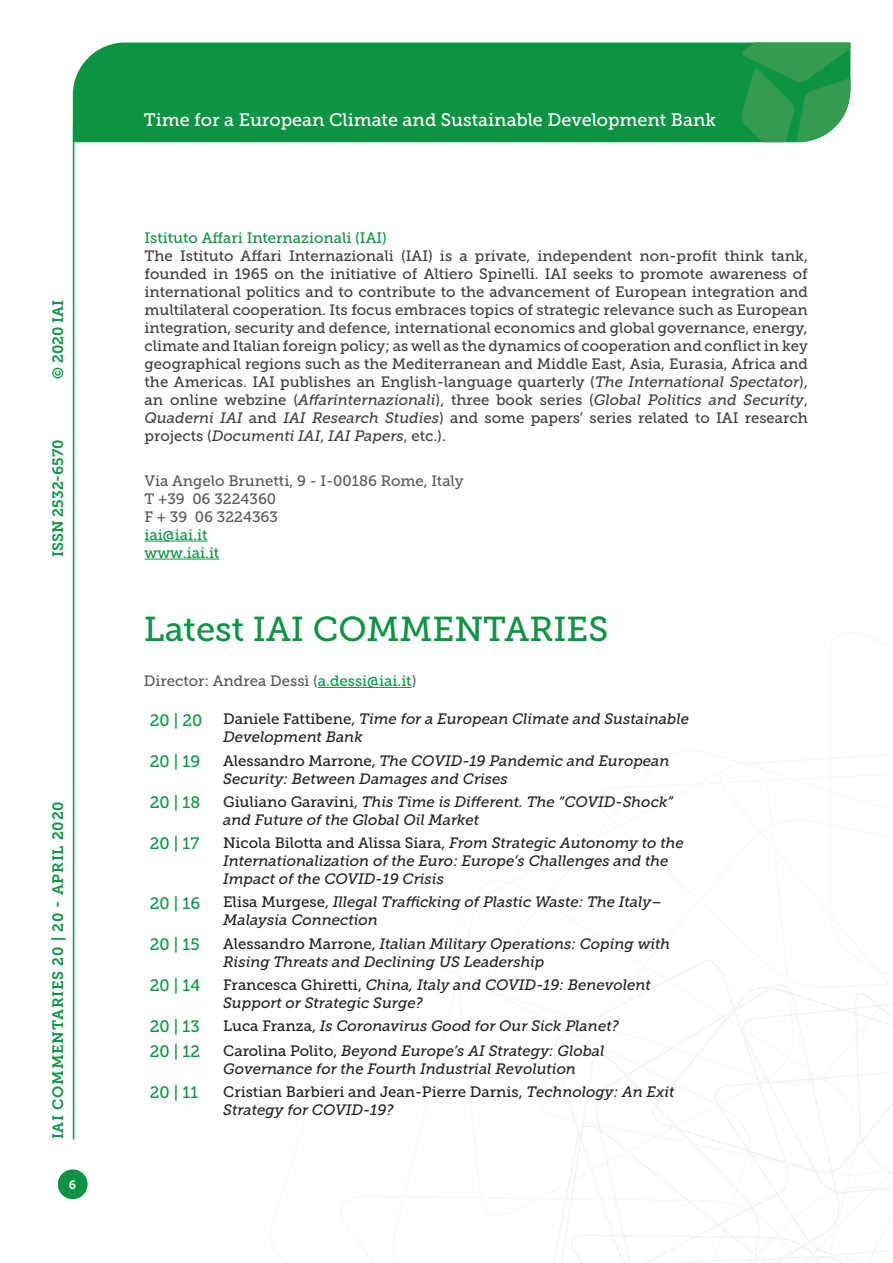
<style>
.page{position:relative;width:893px;height:1263px;background:#fff}
.page>*{position:absolute;margin:0;border:0;box-sizing:border-box;transform-origin:0 0}
.t1{font:34.5px "Museo Slab 500";color:#0d9344}
.t2{font:18px "Museo Slab 500";color:#fff}
.t3{font:16.5px "Museo Slab 500";color:#0d9344}
.t4{font:15px/18px "Museo Slab 500";color:#3e3e3f;text-align:justify}
.Elenco_paper{font:italic 15px/18px "Museo Slab 500";color:#231f20}
.t5{font:15px "Museo Slab 500";color:#57585a}
.Elenco_paper-2{font:15px/18px "Museo Slab 500";color:#231f20}
.t6{font:15px "Museo Slab 500";color:#0d9344}
.t7{font:15px "Museo Slab 700";letter-spacing:.05em;color:#0d9344}
.t8{font:15px "Museo Slab 700";color:#0d9344}
.t9{font:12px "Museo Slab 700";color:#fff}
.s1{font-style:italic}
.s2{color:#0d9344}
.s3{font-style:normal}
</style>
<div class="page">
<svg style="left:553px;top:960px;width:340px;height:303px"></svg>
<div style="left:73px;top:43px;width:668px;height:99px;background:#0d9344"></div>
<svg style="left:741px;top:43px;width:109px;height:99px;background:#339d54"></svg>
<div style="left:58px;top:1169px;width:30px;height:30px;background:#0d9344;border-radius:50%"></div>
<hr style="left:73px;top:126px;width:1px;height:1013px;background:#0d9344">
<hr style="left:318px;top:687px;width:94px;height:1px;background:#0d9344">
<hr style="left:145px;top:541px;width:62px;height:1px;background:#0d9344">
<hr style="left:145px;top:559px;width:74px;height:1px;background:#0d9344">
<p class="t7" style="left:50px;top:379px;width:80px;rotate:-90deg">© 2020 IAI</p>
<p class="t8" style="left:50px;top:557px;width:119px;rotate:-90deg">ISSN 2532-6570</p>
<p class="t7" style="left:50px;top:1139px;width:339px;rotate:-90deg">IAI COMMENTARIES 20 | 20 - APRIL 2020</p>
<p class="t9" style="left:69px;top:1178px;width:9px">6</p>
<p class="t2" style="left:144px;top:110px;width:574px">Time for a European Climate and Sustainable Development Bank</p>
<p class="t6" style="left:145px;top:229px;width:244px">Istituto Affari Internazionali (IAI)</p>
<p class="t4" style="left:145px;top:247px;width:665px">The Istituto Affari Internazionali (IAI) is a private, independent non-profit think tank, founded in 1965 on the initiative of Altiero Spinelli. IAI seeks to promote awareness of international politics and to contribute to the advancement of European integration and multilateral cooperation. Its focus embraces topics of strategic relevance such as European integration, security and defence, international economics and global governance, energy, climate and Italian foreign policy; as well as the dynamics of cooperation and conflict in key geographical regions such as the Mediterranean and Middle East, Asia, Eurasia, Africa and the Americas. IAI publishes an English-language quarterly (<span class="s1">The International Spectator</span>), an online webzine (<span class="s1">Affarinternazionali</span>), three book series (<span class="s1">Global Politics and Security</span>, <span class="s1">Quaderni IAI</span> and <span class="s1">IAI Research Studies</span>) and some papers’ series related to IAI research projects (<span class="s1">Documenti IAI</span>, <span class="s1">IAI Papers</span>, etc.).</p>
<p class="t5" style="left:145px;top:472px;width:321px">Via Angelo Brunetti, 9 - I-00186 Rome, Italy</p>
<p class="t5" style="left:145px;top:490px;width:133px">T +39 06 3224360</p>
<p class="t5" style="left:145px;top:508px;width:135px">F + 39 06 3224363</p>
<p class="t6" style="left:145px;top:526px;width:64px">iai@iai.it</p>
<p class="t6" style="left:145px;top:544px;width:76px">www.iai.it</p>
<p class="t1" style="left:144px;top:610px;width:466px">Latest IAI COMMENTARIES</p>
<p class="t5" style="left:144px;top:672px;width:274px">Director: Andrea Dessì (<span class="s2">a.dessi@iai.it</span>)</p>
<p class="t3" style="left:150px;top:711px;width:54px">20 | 20</p>
<p class="Elenco_paper" style="left:223px;top:710px;width:467px"><span class="s3">Daniele Fattibene,</span> Time for a European Climate and Sustainable<br>Development Bank</p>
<p class="t3" style="left:150px;top:752px;width:52px">20 | 19</p>
<p class="Elenco_paper" style="left:223px;top:752px;width:448px"><span class="s3">Alessandro Marrone,</span> The COVID-19 Pandemic and European<br>Security: Between Damages and Crises</p>
<p class="t3" style="left:150px;top:793px;width:52px">20 | 18</p>
<p class="Elenco_paper" style="left:223px;top:793px;width:451px"><span class="s3">Giuliano Garavini,</span> This Time is Different. The “COVID-Shock” and Future of the Global Oil Market</p>
<p class="t3" style="left:150px;top:834px;width:51px">20 | 17</p>
<p class="Elenco_paper" style="left:223px;top:834px;width:462px"><span class="s3">Nicola Bilotta and Alissa Siara,</span> From Strategic Autonomy to the<br>Internationalization of the Euro: Europe’s Challenges and the<br>Impact of the COVID-19 Crisis</p>
<p class="t3" style="left:150px;top:894px;width:52px">20 | 16</p>
<p class="Elenco_paper" style="left:223px;top:893px;width:440px"><span class="s3">Elisa Murgese,</span> Illegal Trafficking of Plastic Waste: The Italy–<br>Malaysia Connection</p>
<p class="t3" style="left:150px;top:935px;width:51px">20 | 15</p>
<p class="Elenco_paper" style="left:223px;top:935px;width:449px"><span class="s3">Alessandro Marrone,</span> Italian Military Operations: Coping with<br>Rising Threats and Declining US Leadership</p>
<p class="t3" style="left:150px;top:976px;width:52px">20 | 14</p>
<p class="Elenco_paper" style="left:223px;top:976px;width:429px"><span class="s3">Francesca Ghiretti,</span> China, Italy and COVID-19: Benevolent<br>Support or Strategic Surge?</p>
<p class="t3" style="left:150px;top:1017px;width:51px">20 | 13</p>
<p class="Elenco_paper" style="left:223px;top:1017px;width:397px"><span class="s3">Luca Franza,</span> Is Coronavirus Good for Our Sick Planet?</p>
<p class="t3" style="left:150px;top:1042px;width:52px">20 | 12</p>
<p class="Elenco_paper" style="left:223px;top:1041px;width:383px"><span class="s3">Carolina Polito,</span> Beyond Europe’s AI Strategy: Global<br>Governance for the Fourth Industrial Revolution</p>
<p class="t3" style="left:150px;top:1083px;width:50px">20 | 11</p>
<p class="Elenco_paper-2" style="left:223px;top:1083px;width:453px">Cristian Barbieri and Jean-Pierre Darnis, <span class="s1">Technology: An Exit<br>Strategy for COVID-19?</span></p>
</div>
